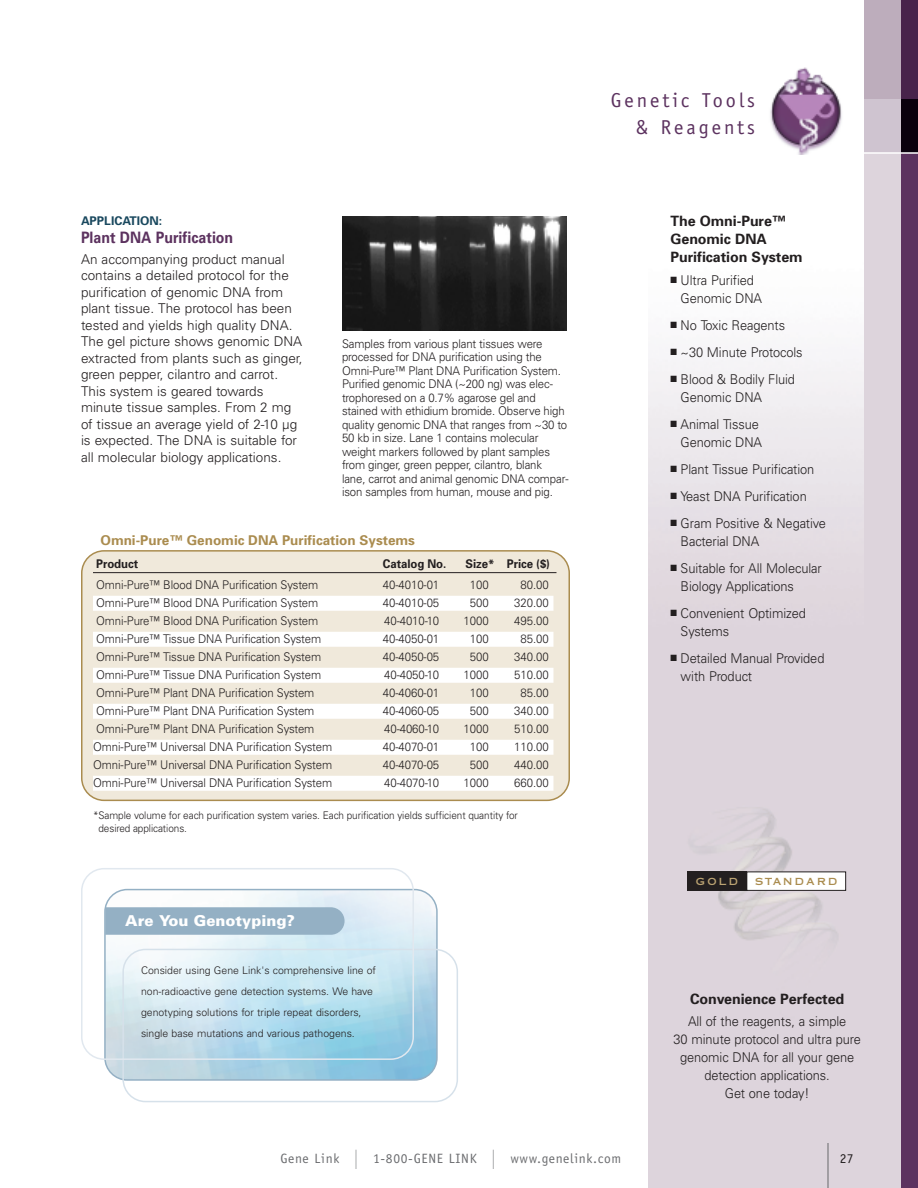
<style>
.page{position:relative;width:918px;height:1188px;background:#fff}
.page>*{position:absolute;margin:0;border:0;box-sizing:border-box;transform-origin:0 0}
.t1{font:20.1px/27px "Officina Sans";letter-spacing:.15em;color:#5c325f;text-align:right}
.t2{font:700 15.75px "Univers";color:#5c325f;scale:.9 1}
.t3{font:900 15px "Univers";color:#fff}
.t4{font:700 14.25px/18px "Univers";letter-spacing:-.005em;color:#231f20}
.t5{font:300 13.5px/18px "Univers";letter-spacing:-.005em;color:#231f20;scale:.95 1}
.t6{font:300 13.5px/16.5px "Univers";letter-spacing:-.005em;color:#231f20}
.t7{font:13.5px "Officina Sans";letter-spacing:.05em;color:#6c6d70}
.t8{font:700 13.5px "Univers";color:#aa8c4f}
.t9{font:13.5px "Officina Sans";color:#231f20}
.t10{font:300 12px/13.5px "Univers";letter-spacing:-.005em;color:#231f20;scale:.95 1}
.t11{font:700 12px "Univers";letter-spacing:-.005em;color:#231f20;scale:.95 1}
.t12{font:700 12px "Univers";color:#19485e}
.t13{font:300 10.5px/21px "Univers";letter-spacing:-.005em;color:#231f20}
.t14{font:300 10.5px/13.5px "Univers";letter-spacing:-.005em;color:#231f20;scale:.95 1}
.t15{font:9.75px "Copperplate Thirty One AB";letter-spacing:.235em;color:#aa8c4f}
.t16{font:9.75px "Copperplate Thirty One AB";color:#bca473}
.s1{font-family:"Helvetica Neue";font-weight:100;font-stretch:condensed;font-size:27px}
</style>
<div class="page">
<div style="left:658px;top:718px;width:206px;height:301px;background:#ddd4dc"></div>
<div style="left:687px;top:872px;width:60px;height:19px;background:#231f20"></div>
<div style="left:747px;top:872px;width:99px;height:18px;background:#fff"></div>
<div style="left:746px;top:872px;width:100px;height:19px;border:1px solid #231f20"></div>
<div style="left:864px;top:154px;width:38px;height:1034px;background:#ddd4dc"></div>
<img style="left:770px;top:67px;width:72px;height:87px">
<div style="left:81px;top:550px;width:489px;height:251px;background:#f0e9db"></div>
<hr style="left:93px;top:572px;width:463px;height:1px;background:#231f20">
<div style="left:93px;top:596px;width:460px;height:15px;background:#fff"></div>
<div style="left:93px;top:632px;width:460px;height:15px;background:#fff"></div>
<div style="left:93px;top:668px;width:460px;height:15px;background:#fff"></div>
<div style="left:93px;top:704px;width:460px;height:15px;background:#fff"></div>
<div style="left:93px;top:740px;width:460px;height:15px;background:#fff"></div>
<div style="left:93px;top:776px;width:460px;height:15px;background:#fff"></div>
<img style="left:342px;top:216px;width:225px;height:114px">
<div style="left:864px;top:0;width:54px;height:113px;background:#bdadbc"></div>
<div style="left:902px;top:150px;width:16px;height:1038px;background:#5c325f"></div>
<hr style="left:827px;top:1143px;width:2px;height:45px;background:#6c6d70">
<svg style="left:104px;top:889px;width:334px;height:191px"></svg>
<svg style="left:122px;top:949px;width:336px;height:153px"></svg>
<svg style="left:81px;top:868px;width:333px;height:192px"></svg>
<svg style="left:105px;top:907px;width:240px;height:28px;background:#96b2c5"></svg>
<div style="left:902px;top:0;width:16px;height:113px;background:#48234b"></div>
<div style="left:864px;top:99px;width:40px;height:54px;background:#cfc4d0"></div>
<div style="left:902px;top:99px;width:16px;height:54px;background:#0a000d"></div>
<hr style="left:864px;top:152px;width:54px;height:2px;background:#fff">
<p class="t12" style="left:81px;top:216px;width:83px">APPLICATION:</p>
<h2 class="t2" style="left:81px;top:231px;width:171px">Plant DNA Purification</h2>
<p class="t6" style="left:81px;top:252px;width:223px">An accompanying product manual contains a detailed protocol for the purification of genomic DNA from plant tissue. The protocol has been tested and yields high quality DNA.<br>The gel picture shows genomic DNA extracted from plants such as ginger, green pepper, cilantro and carrot.<br>This system is geared towards minute tissue samples. From 2 mg of tissue an average yield of 2-10 µg is expected. The DNA is suitable for all molecular biology applications.</p>
<p class="t10" style="left:342px;top:338px;width:240px">Samples from various plant tissues were processed for DNA purification using the Omni-Pure™ Plant DNA Purification System.<br>Purified genomic DNA (~200 ng) was elec&shy;trophoresed on a 0.7% agarose gel and stained with ethidium bromide. Observe high quality genomic DNA that ranges from ~30 to 50 kb in size. Lane 1 contains molecular weight markers followed by plant samples from ginger, green pepper, cilantro, blank lane, carrot and animal genomic DNA compar&shy;ison samples from human, mouse and pig.</p>
<p class="t8" style="left:101px;top:535px;width:316px">Omni-Pure™ Genomic DNA Purification Systems</p>
<p class="t11" style="left:96px;top:559px;width:46px">Product</p>
<p class="t11" style="left:383px;top:559px;width:68px">Catalog No.</p>
<p class="t11" style="left:465px;top:559px;width:91px">Size* Price ($)</p>
<p class="t10" style="left:96px;top:579px;width:235px">Omni-Pure™ Blood DNA Purification System</p>
<p class="t10" style="left:383px;top:579px;width:61px">40-4010-01</p>
<p class="t10" style="left:470px;top:579px;width:21px">100</p>
<p class="t10" style="left:521px;top:579px;width:31px">80.00</p>
<p class="t10" style="left:96px;top:597px;width:235px">Omni-Pure™ Blood DNA Purification System</p>
<p class="t10" style="left:383px;top:597px;width:61px">40-4010-05</p>
<p class="t10" style="left:470px;top:597px;width:21px">500</p>
<p class="t10" style="left:514px;top:597px;width:38px">320.00</p>
<p class="t10" style="left:96px;top:615px;width:235px">Omni-Pure™ Blood DNA Purification System</p>
<p class="t10" style="left:384px;top:615px;width:60px">40-4010-10</p>
<p class="t10" style="left:464px;top:615px;width:28px">1000</p>
<p class="t10" style="left:514px;top:615px;width:38px">495.00</p>
<p class="t10" style="left:96px;top:633px;width:238px">Omni-Pure™ Tissue DNA Purification System</p>
<p class="t10" style="left:383px;top:633px;width:61px">40-4050-01</p>
<p class="t10" style="left:470px;top:633px;width:21px">100</p>
<p class="t10" style="left:521px;top:633px;width:31px">85.00</p>
<p class="t10" style="left:96px;top:651px;width:238px">Omni-Pure™ Tissue DNA Purification System</p>
<p class="t10" style="left:383px;top:651px;width:61px">40-4050-05</p>
<p class="t10" style="left:470px;top:651px;width:21px">500</p>
<p class="t10" style="left:514px;top:651px;width:38px">340.00</p>
<p class="t10" style="left:96px;top:669px;width:238px">Omni-Pure™ Tissue DNA Purification System</p>
<p class="t10" style="left:384px;top:669px;width:60px">40-4050-10</p>
<p class="t10" style="left:464px;top:669px;width:28px">1000</p>
<p class="t10" style="left:514px;top:669px;width:38px">510.00</p>
<p class="t10" style="left:96px;top:687px;width:231px">Omni-Pure™ Plant DNA Purification System</p>
<p class="t10" style="left:383px;top:687px;width:61px">40-4060-01</p>
<p class="t10" style="left:470px;top:687px;width:21px">100</p>
<p class="t10" style="left:521px;top:687px;width:31px">85.00</p>
<p class="t10" style="left:96px;top:705px;width:231px">Omni-Pure™ Plant DNA Purification System</p>
<p class="t10" style="left:383px;top:705px;width:61px">40-4060-05</p>
<p class="t10" style="left:470px;top:705px;width:21px">500</p>
<p class="t10" style="left:514px;top:705px;width:38px">340.00</p>
<p class="t10" style="left:96px;top:723px;width:231px">Omni-Pure™ Plant DNA Purification System</p>
<p class="t10" style="left:384px;top:723px;width:60px">40-4060-10</p>
<p class="t10" style="left:464px;top:723px;width:28px">1000</p>
<p class="t10" style="left:514px;top:723px;width:38px">510.00</p>
<p class="t10" style="left:93px;top:741px;width:253px">Omni-Pure™ Universal DNA Purification System</p>
<p class="t10" style="left:383px;top:741px;width:61px">40-4070-01</p>
<p class="t10" style="left:470px;top:741px;width:21px">100</p>
<p class="t10" style="left:514px;top:741px;width:38px">110.00</p>
<p class="t10" style="left:93px;top:759px;width:253px">Omni-Pure™ Universal DNA Purification System</p>
<p class="t10" style="left:383px;top:759px;width:61px">40-4070-05</p>
<p class="t10" style="left:470px;top:759px;width:21px">500</p>
<p class="t10" style="left:514px;top:759px;width:38px">440.00</p>
<p class="t10" style="left:93px;top:777px;width:253px">Omni-Pure™ Universal DNA Purification System</p>
<p class="t10" style="left:384px;top:777px;width:60px">40-4070-10</p>
<p class="t10" style="left:464px;top:777px;width:28px">1000</p>
<p class="t10" style="left:514px;top:777px;width:38px">660.00</p>
<p class="t14" style="left:98px;top:809px;width:443px;text-indent:-5px">*Sample volume for each purification system varies. Each purification yields sufficient quantity for desired applications.</p>
<p class="t3" style="left:125px;top:915px;width:171px">Are You Genotyping?</p>
<p class="t13" style="left:141px;top:961px;width:236px">Consider using Gene Link's comprehensive line of non-radioactive gene detection systems. We have genotyping solutions for triple repeat disorders, single base mutations and various pathogens.</p>
<h1 class="t1" style="left:611px;top:89px;width:146px">Genetic Tools &amp; Reagents</h1>
<p class="t4" style="left:670px;top:214px;width:134px">The Omni-Pure™<br>Genomic DNA<br>Purification System</p>
<p class="t5" style="left:681px;top:272px;width:87px;text-indent:-10px">■ Ultra Purified<br>Genomic DNA</p>
<p class="t5" style="left:670px;top:317px;width:122px">■ No Toxic Reagents</p>
<p class="t5" style="left:670px;top:344px;width:141px">■ ~30 Minute Protocols</p>
<p class="t5" style="left:681px;top:371px;width:122px;text-indent:-10px">■ Blood &amp; Bodily Fluid<br>Genomic DNA</p>
<p class="t5" style="left:670px;top:416px;width:98px;text-align:right">■ Animal Tissue<br>Genomic DNA</p>
<p class="t5" style="left:670px;top:461px;width:153px">■ Plant Tissue Purification</p>
<p class="t5" style="left:670px;top:488px;width:145px">■ Yeast DNA Purification</p>
<p class="t5" style="left:681px;top:515px;width:155px;text-indent:-10px">■ Gram Positive &amp; Negative<br>Bacterial DNA</p>
<p class="t5" style="left:681px;top:560px;width:150px;text-indent:-10px">■ Suitable for All Molecular<br>Biology Applications</p>
<p class="t5" style="left:681px;top:605px;width:133px;text-indent:-10px">■ Convenient Optimized<br>Systems</p>
<p class="t5" style="left:681px;top:650px;width:153px;text-indent:-10px">■ Detailed Manual Provided with Product</p>
<p class="t16" style="left:696px;top:878px;width:44px">GOLD</p>
<p class="t15" style="left:755px;top:878px;width:84px">STANDARD</p>
<p class="t4" style="left:690px;top:991px;width:156px">Convenience Perfected</p>
<p class="t5" style="left:674px;top:1014px;width:199px;text-align:center">All of the reagents, a simple<br>30 minute protocol and ultra pure genomic DNA for all your gene detection applications.<br>Get one today!</p>
<p class="t7" style="left:280px;top:1153px;width:343px">Gene Link <span class="s1">l</span> 1-800-GENE LINK <span class="s1">l</span> www.genelink.com</p>
<p class="t9" style="left:840px;top:1153px;width:15px">27</p>
</div>
